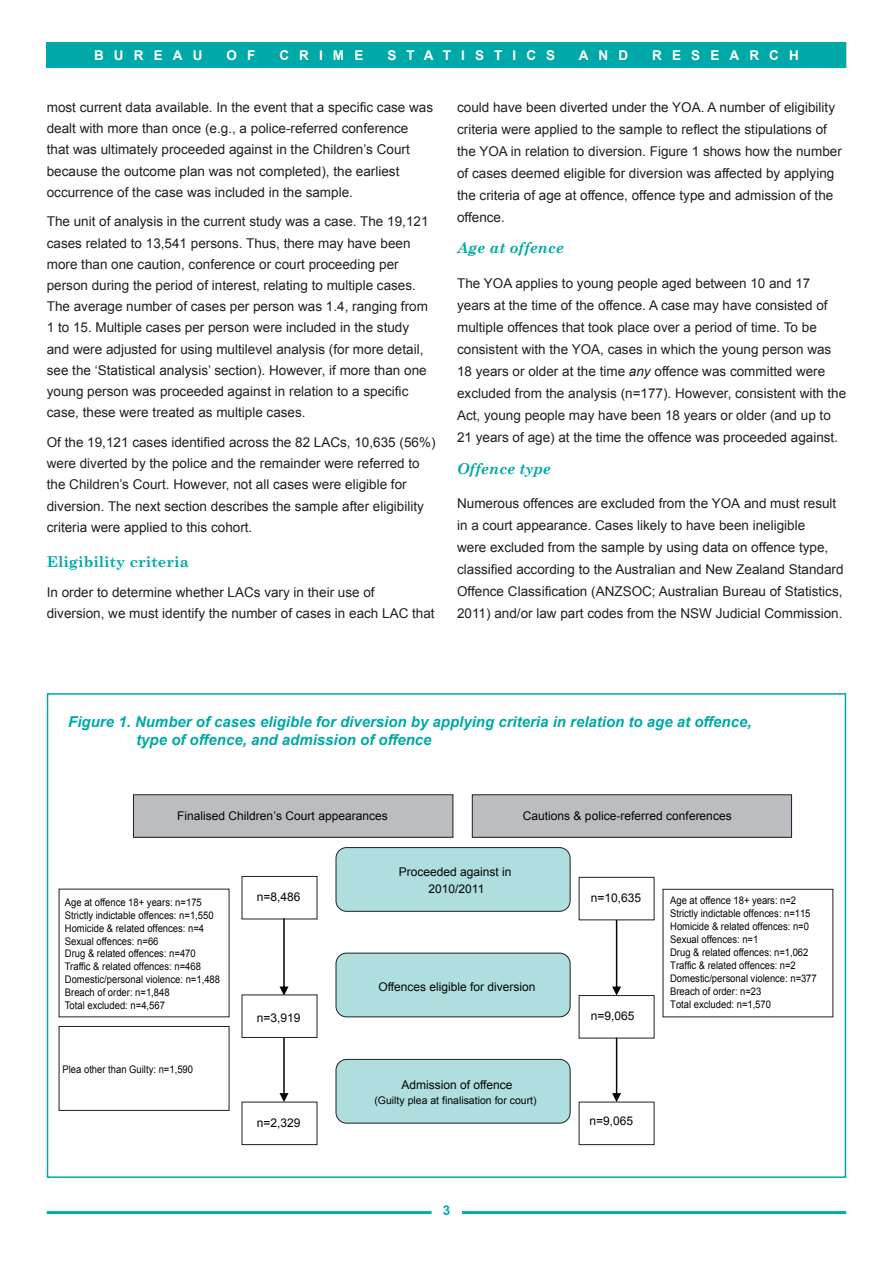
<style>
.page{position:relative;width:893px;height:1263px;background:#fff}
.page>*{position:absolute;margin:0;border:0;box-sizing:border-box;transform-origin:0 0}
.t1{font:italic 700 15px/18px "Arial";color:#00a9a7}
._4_0_Subhead_3{font:italic 700 15px "Century Schoolbook";color:#00a9a7}
._3__0_0_0_Subhead_2{font:700 15px "Century Schoolbook";color:#00a9a7}
._4__Text__body{font:13.5px/21.1px "Arial";color:#231f20}
.t2{font:700 13.5px "Arial";letter-spacing:.75em;color:#fff}
.t3{font:700 13.5px "Arial";color:#00afad}
.t4{font:12px/17.2px "Arial";color:#050504;text-align:center}
.t5{font:10.5px/12.9px "Arial";color:#050504;scale:.9 1}
.t6{font:10.5px "Arial";color:#050504}
.s1{font-style:italic}
</style>
<div class="page">
<hr style="left:47px;top:1211px;width:799px;height:3px;background:#00afad">
<div style="left:432px;top:1204px;width:29px;height:17px;background:#fff"></div>
<div style="left:47px;top:43px;width:799px;height:25px;background:#00a9a7"></div>
<svg style="left:58px;top:794px;width:776px;height:352px"></svg>
<p class="t2" style="left:94px;top:47px;width:110px">BUREAU</p>
<p class="t2" style="left:226px;top:47px;width:30px">O F</p>
<p class="t2" style="left:279px;top:47px;width:85px">CRIME</p>
<p class="t2" style="left:387px;top:47px;width:169px">STATISTICS</p>
<p class="t2" style="left:579px;top:47px;width:51px">AND</p>
<p class="t2" style="left:652px;top:47px;width:148px">RESEARCH</p>
<p class="_4__Text__body" style="left:47px;top:97px;width:388px">most current data available. In the event that a specific case was dealt with more than once (e.g., a police-referred conference that was ultimately proceeded against in the Children’s Court because the outcome plan was not completed), the earliest occurrence of the case was included in the sample.</p>
<p class="_4__Text__body" style="left:47px;top:211px;width:383px">The unit of analysis in the current study was a case. The 19,121 cases related to 13,541 persons. Thus, there may have been more than one caution, conference or court proceeding per person during the period of interest, relating to multiple cases.<br>The average number of cases per person was 1.4, ranging from 1 to 15. Multiple cases per person were included in the study and were adjusted for using multilevel analysis (for more detail, see the ‘Statistical analysis’ section). However, if more than one young person was proceeded against in relation to a specific case, these were treated as multiple cases.</p>
<p class="_4__Text__body" style="left:47px;top:432px;width:390px">Of the 19,121 cases identified across the 82 LACs, 10,635 (56%) were diverted by the police and the remainder were referred to the Children’s Court. However, not all cases were eligible for diversion. The next section describes the sample after eligibility criteria were applied to this cohort.</p>
<p class="_3__0_0_0_Subhead_2" style="left:47px;top:553px;width:144px">Eligibility criteria</p>
<p class="_4__Text__body" style="left:47px;top:582px;width:389px">In order to determine whether LACs vary in their use of diversion, we must identify the number of cases in each LAC that</p>
<p class="_4__Text__body" style="left:457px;top:96px;width:386px;line-height:21.9px">could have been diverted under the YOA. A number of eligibility criteria were applied to the sample to reflect the stipulations of the YOA in relation to diversion. Figure 1 shows how the number of cases deemed eligible for diversion was affected by applying the criteria of age at offence, offence type and admission of the offence.</p>
<p class="_4_0_Subhead_3" style="left:457px;top:239px;width:108px">Age at offence</p>
<p class="_4__Text__body" style="left:457px;top:273px;width:391px;line-height:21.9px">The YOA applies to young people aged between 10 and 17 years at the time of the offence. A case may have consisted of multiple offences that took place over a period of time. To be consistent with the YOA, cases in which the young person was 18 years or older at the time <span class="s1">any</span> offence was committed were excluded from the analysis (n=177). However, consistent with the Act, young people may have been 18 years or older (and up to 21 years of age) at the time the offence was proceeded against.</p>
<p class="_4_0_Subhead_3" style="left:457px;top:459px;width:95px">Offence type</p>
<p class="_4__Text__body" style="left:457px;top:493px;width:388px;line-height:21.9px">Numerous offences are excluded from the YOA and must result in a court appearance. Cases likely to have been ineligible<br>were excluded from the sample by using data on offence type, classified according to the Australian and New Zealand Standard Offence Classification (ANZSOC; Australian Bureau of Statistics, 2011) and/or law part codes from the NSW Judicial Commission.</p>
<p class="t1" style="left:136px;top:714px;width:617px;text-indent:-68px">Figure 1. Number of cases eligible for diversion by applying criteria in relation to age at offence, type of offence, and admission of offence</p>
<p class="t4" style="left:177px;top:807px;width:212px">Finalised Children’s Court appearances</p>
<p class="t4" style="left:523px;top:807px;width:210px">Cautions &amp; police-referred conferences</p>
<p class="t5" style="left:65px;top:896px;width:174px">Age at offence 18+ years: n=175<br>Strictly indictable offences: n=1,550<br>Homicide &amp; related offences: n=4<br>Sexual offences: n=66<br>Drug &amp; related offences: n=470<br>Traffic &amp; related offences: n=468<br>Domestic/personal violence: n=1,488<br>Breach of order: n=1,848<br>Total excluded: n=4,567</p>
<p class="t5" style="left:63px;top:1063px;width:147px">Plea other than Guilty: n=1,590</p>
<p class="t4" style="left:399px;top:863px;width:114px">Proceeded against in<br>2010/2011</p>
<p class="t4" style="left:257px;top:888px;width:45px">n=8,486</p>
<p class="t4" style="left:591px;top:889px;width:52px">n=10,635</p>
<p class="t5" style="left:670px;top:894px;width:164px">Age at offence 18+ years: n=2<br>Strictly indictable offences: n=115<br>Homicide &amp; related offences: n=0<br>Sexual offences: n=1<br>Drug &amp; related offences: n=1,062<br>Traffic &amp; related offences: n=2<br>Domestic/personal violence: n=377<br>Breach of order: n=23<br>Total excluded: n=1,570</p>
<p class="t4" style="left:378px;top:978px;width:159px">Offences eligible for diversion</p>
<p class="t4" style="left:257px;top:1009px;width:45px">n=3,919</p>
<p class="t4" style="left:591px;top:1007px;width:45px">n=9,065</p>
<p class="t4" style="left:401px;top:1076px;width:113px">Admission of offence</p>
<p class="t6" style="left:374px;top:1093px;width:164px">(Guilty plea at finalisation for court)</p>
<p class="t4" style="left:257px;top:1114px;width:45px">n=2,329</p>
<p class="t4" style="left:589px;top:1112px;width:45px">n=9,065</p>
<p class="t3" style="left:443px;top:1201px;width:9px">3</p>
</div>
